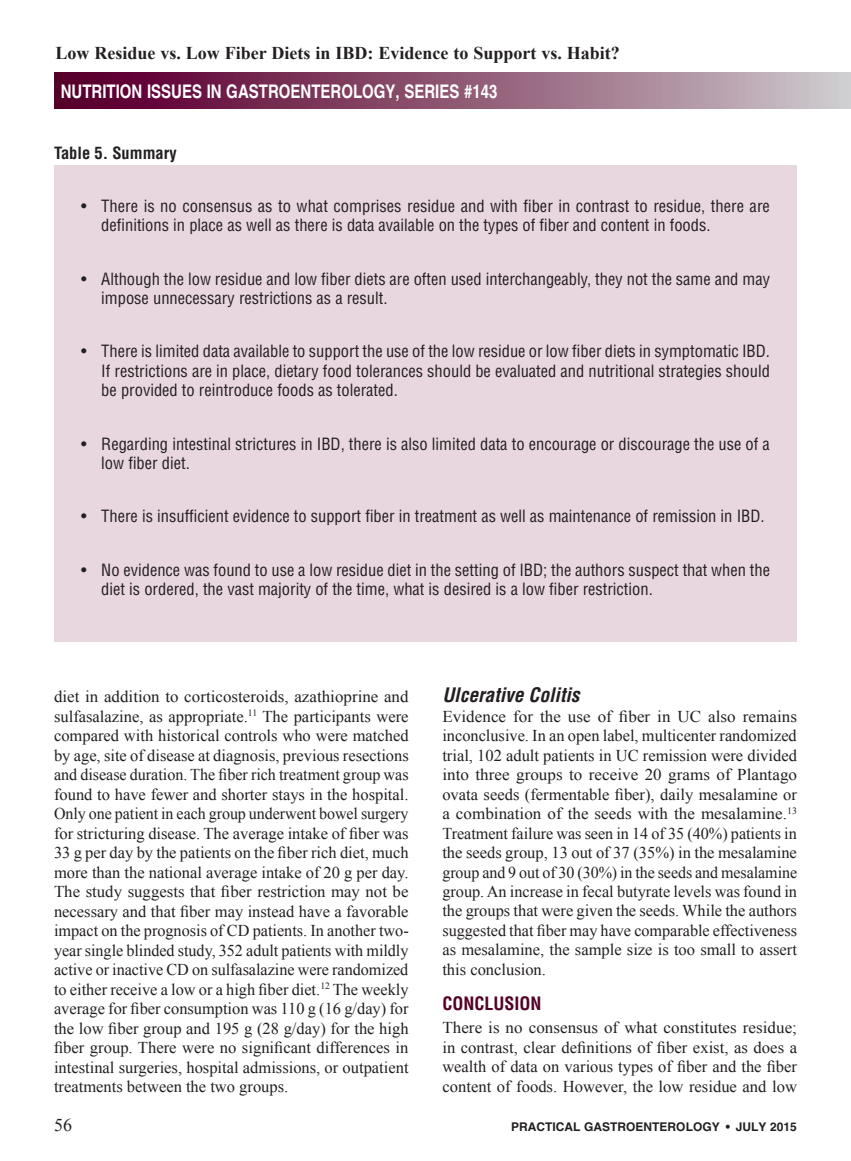
<style>
.page{position:relative;width:851px;height:1161px;background:#fff}
.page>*{position:absolute;margin:0;border:0;box-sizing:border-box;transform-origin:0 0}
.A_Subhead_Italics{font:italic 700 condensed 19.5px "Helvetica";color:#231f20}
.t1{font:700 18.75px "Helvetica";color:#fff;scale:.8 1}
.t2{font:700 18px "Times New Roman";color:#231f20}
._1_Head{font:700 condensed 18px "Helvetica";color:#540028}
.t3{font:18px "Times New Roman";color:#231f20}
.A_Body_Copy-1st_P{font:16.5px/19.5px "Times New Roman";color:#231f20;text-align:justify}
.t4{font:condensed 16.5px/19.5px "Helvetica";color:#231f20}
.A_table_header{font:700 condensed 16.5px "Helvetica";color:#231f20}
.t5{font:700 12px "Helvetica";color:#231f20}
</style>
<div class="page">
<div style="left:54px;top:73px;width:796px;height:36px;background:linear-gradient(to right,#540023,#ccc6c9)"></div>
<div style="left:54px;top:165px;width:742px;height:477px;background:#e9d7e0"></div>
<p class="t2" style="left:56px;top:40px;width:566px">Low Residue vs. Low Fiber Diets in IBD: Evidence to Support vs. Habit?</p>
<p class="t1" style="left:61px;top:79px;width:547px">NUTRITION ISSUES IN GASTROENTEROLOGY, SERIES #143</p>
<p class="A_table_header" style="left:54px;top:143px;width:124px">Table 5. Summary</p>
<p class="t4" style="left:101px;top:196px;width:670px;text-indent:-20px">• There is no consensus as to what comprises residue and with fiber in contrast to residue, there are definitions in place as well as there is data available on the types of fiber and content in foods.</p>
<p class="t4" style="left:101px;top:269px;width:670px;text-indent:-20px">• Although the low residue and low fiber diets are often used interchangeably, they not the same and may impose unnecessary restrictions as a result.</p>
<p class="t4" style="left:101px;top:342px;width:670px;text-align:justify;text-indent:-20px">• There is limited data available to support the use of the low residue or low fiber diets in symptomatic IBD.<br>If restrictions are in place, dietary food tolerances should be evaluated and nutritional strategies should be provided to reintroduce foods as tolerated.</p>
<p class="t4" style="left:101px;top:434px;width:670px;text-indent:-20px">• Regarding intestinal strictures in IBD, there is also limited data to encourage or discourage the use of a low fiber diet.</p>
<p class="t4" style="left:81px;top:507px;width:685px">• There is insufficient evidence to support fiber in treatment as well as maintenance of remission in IBD.</p>
<p class="t4" style="left:101px;top:560px;width:670px;text-indent:-20px">• No evidence was found to use a low residue diet in the setting of IBD; the authors suspect that when the diet is ordered, the vast majority of the time, what is desired is a low fiber restriction.</p>
<p class="A_Body_Copy-1st_P" style="left:54px;top:686px;width:356px">diet in addition to corticosteroids, azathioprine and sulfasalazine, as appropriate.<sup>11</sup> The participants were compared with historical controls who were matched by age, site of disease at diagnosis, previous resections and disease duration. The fiber rich treatment group was found to have fewer and shorter stays in the hospital.<br>Only one patient in each group underwent bowel surgery for stricturing disease. The average intake of fiber was 33 g per day by the patients on the fiber rich diet, much more than the national average intake of 20 g per day.<br>The study suggests that fiber restriction may not be necessary and that fiber may instead have a favorable impact on the prognosis of CD patients. In another two&shy;year single blinded study, 352 adult patients with mildly active or inactive CD on sulfasalazine were randomized to either receive a low or a high fiber diet.<sup>12</sup> The weekly average for fiber consumption was 110 g (16 g/day) for the low fiber group and 195 g (28 g/day) for the high fiber group. There were no significant differences in intestinal surgeries, hospital admissions, or outpatient treatments between the two groups.</p>
<p class="A_Subhead_Italics" style="left:442px;top:683px;width:139px">Ulcerative Colitis</p>
<p class="A_Body_Copy-1st_P" style="left:442px;top:706px;width:356px">Evidence for the use of fiber in UC also remains inconclusive. In an open label, multicenter randomized trial, 102 adult patients in UC remission were divided into three groups to receive 20 grams of Plantago ovata seeds (fermentable fiber), daily mesalamine or a combination of the seeds with the mesalamine.<sup>13<br></sup>Treatment failure was seen in 14 of 35 (40%) patients in the seeds group, 13 out of 37 (35%) in the mesalamine group and 9 out of 30 (30%) in the seeds and mesalamine group. An increase in fecal butyrate levels was found in the groups that were given the seeds. While the authors suggested that fiber may have comparable effectiveness as mesalamine, the sample size is too small to assert this conclusion.</p>
<p class="_1_Head" style="left:442px;top:992px;width:101px">CONCLUSION</p>
<p class="A_Body_Copy-1st_P" style="left:442px;top:1018px;width:356px">There is no consensus of what constitutes residue; in contrast, clear definitions of fiber exist, as does a wealth of data on various types of fiber and the fiber content of foods. However, the low residue and low</p>
<p class="t3" style="left:54px;top:1113px;width:19px">56</p>
<p class="t5" style="left:511px;top:1119px;width:287px">PRACTICAL GASTROENTEROLOGY • JULY 2015</p>
</div>
